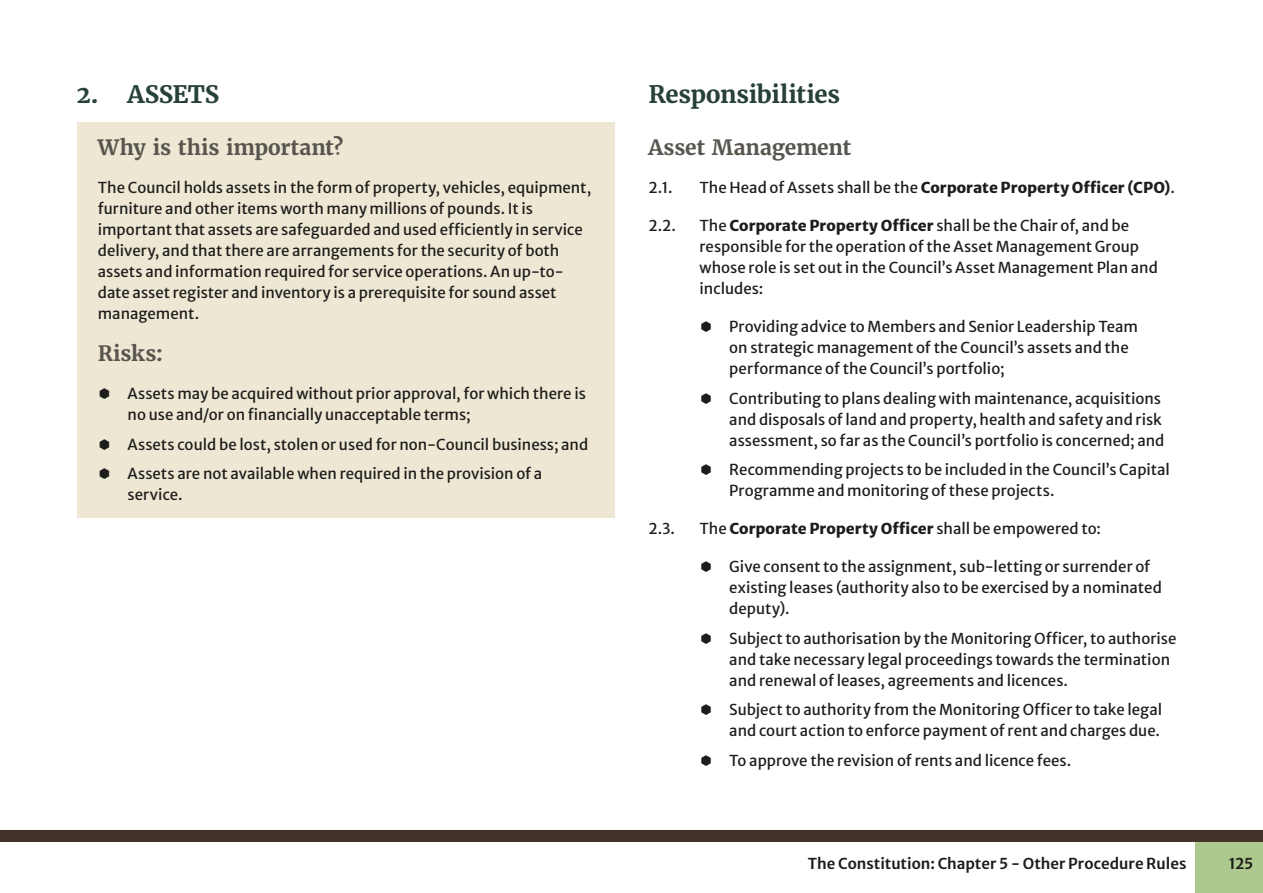
<style>
.page{position:relative;width:1263px;height:893px;background:#fff}
.page>*{position:absolute;margin:0;border:0;box-sizing:border-box;transform-origin:0 0}
.H2_Responsibilities{font:700 24px "Merriweather";letter-spacing:-.01em;color:#274138}
.H2__1__Level_1{font:700 24px "Merriweather";letter-spacing:-.02em;color:#274138}
.H3_shaded{font:700 21px "Merriweather";letter-spacing:-.01em;color:#57554d}
.Para_shaded{font:15px/21px "Merriweather Sans";color:#1d1d1b}
.t1{font:800 15px "Merriweather Sans";letter-spacing:.005em;color:#1d1d1b}
.t2{font:600 15px "Merriweather Sans";color:#1d1d1b}
.s1{font-weight:400}
.s2{font-weight:800}
</style>
<div class="page">
<div style="left:0;top:830px;width:1263px;height:12px;background:#43302b"></div>
<div style="left:1195px;top:842px;width:68px;height:51px;background:#adc98f"></div>
<div style="left:77px;top:122px;width:537px;height:52px;background:#ede7d3"></div>
<div style="left:77px;top:166px;width:537px;height:170px;background:#ede7d3"></div>
<div style="left:77px;top:328px;width:537px;height:52px;background:#ede7d3"></div>
<div style="left:77px;top:372px;width:537px;height:65px;background:#ede7d3"></div>
<div style="left:77px;top:422px;width:537px;height:45px;background:#ede7d3"></div>
<div style="left:77px;top:452px;width:537px;height:65px;background:#ede7d3"></div>
<h2 class="H2__1__Level_1" style="left:77px;top:79px;width:144px">2. ASSETS</h2>
<h3 class="H3_shaded" style="left:98px;top:134px;width:247px">Why is this important?</h3>
<p class="Para_shaded" style="left:98px;top:175px;width:495px">The Council holds assets in the form of property, vehicles, equipment, furniture and other items worth many millions of pounds. It is important that assets are safeguarded and used efficiently in service delivery, and that there are arrangements for the security of both assets and information required for service operations. An up-to&shy;date asset register and inventory is a prerequisite for sound asset management.</p>
<h3 class="H3_shaded" style="left:98px;top:340px;width:67px">Risks:</h3>
<p class="Para_shaded" style="left:128px;top:382px;width:460px">Assets may be acquired without prior approval, for which there is no use and/or on financially unacceptable terms;</p>
<p class="Para_shaded" style="left:128px;top:432px;width:462px">Assets could be lost, stolen or used for non-Council business; and</p>
<p class="Para_shaded" style="left:128px;top:462px;width:416px">Assets are not available when required in the provision of a service.</p>
<h2 class="H2_Responsibilities" style="left:648px;top:79px;width:193px">Responsibilities</h2>
<h3 class="H3_shaded" style="left:648px;top:134px;width:204px">Asset Management</h3>
<p class="Para_shaded" style="left:648px;top:175px;width:26px">2.1.</p>
<p class="t1" style="left:699px;top:175px;width:477px"><span class="s1">The Head of Assets shall be the</span> Corporate Property Officer (CPO)<span class="s1">.</span></p>
<p class="Para_shaded" style="left:648px;top:213px;width:29px">2.2.</p>
<p class="Para_shaded" style="left:699px;top:213px;width:460px">The <span class="s2">Corporate Property Officer</span> shall be the Chair of, and be responsible for the operation of the Asset Management Group whose role is set out in the Council’s Asset Management Plan and includes:</p>
<p class="Para_shaded" style="left:729px;top:314px;width:410px">Providing advice to Members and Senior Leadership Team on strategic management of the Council’s assets and the performance of the Council’s portfolio;</p>
<p class="Para_shaded" style="left:729px;top:386px;width:437px">Contributing to plans dealing with maintenance, acquisitions and disposals of land and property, health and safety and risk assessment, so far as the Council’s portfolio is concerned; and</p>
<p class="Para_shaded" style="left:729px;top:457px;width:442px">Recommending projects to be included in the Council’s Capital<br>Programme and monitoring of these projects.</p>
<p class="Para_shaded" style="left:648px;top:516px;width:28px">2.3.</p>
<p class="t1" style="left:699px;top:516px;width:403px"><span class="s1">The</span> Corporate Property Officer <span class="s1">shall be empowered to:</span></p>
<p class="Para_shaded" style="left:729px;top:555px;width:434px">Give consent to the assignment, sub-letting or surrender of existing leases (authority also to be exercised by a nominated deputy).</p>
<p class="Para_shaded" style="left:729px;top:626px;width:449px">Subject to authorisation by the Monitoring Officer, to authorise and take necessary legal proceedings towards the termination and renewal of leases, agreements and licences.</p>
<p class="Para_shaded" style="left:729px;top:698px;width:434px">Subject to authority from the Monitoring Officer to take legal and court action to enforce payment of rent and charges due.</p>
<p class="Para_shaded" style="left:729px;top:748px;width:344px">To approve the revision of rents and licence fees.</p>
<p class="t2" style="left:808px;top:851px;width:380px">The Constitution: Chapter 5 - Other Procedure Rules</p>
<p class="t2" style="left:1229px;top:851px;width:26px">125</p>
</div>
